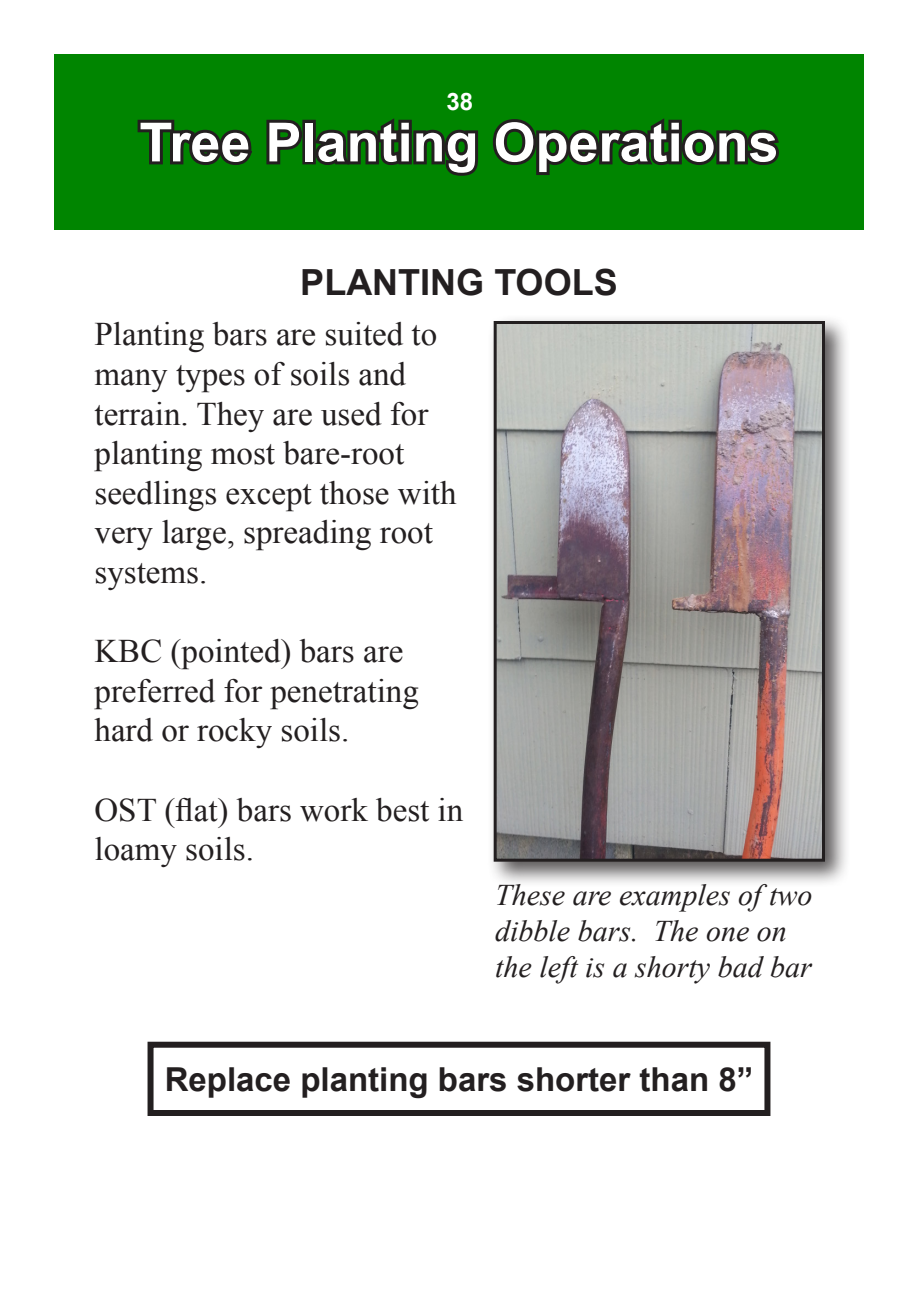
<style>
.page{position:relative;width:918px;height:1296px;background:#fff}
.page>*{position:absolute;margin:0;border:0;box-sizing:border-box;transform-origin:0 0}
.t1{font:700 54px "Arial";color:#fff}
.t2{font:700 36px "Arial";color:#231f20}
.t3{font:33px/39.6px "Times New Roman";color:#231f20}
.t4{font:700 33px "Arial";color:#231f20}
.t5{font:italic 30px/36px "Times New Roman";color:#231f20}
.t6{font:700 24px "Arial";color:#fff}
</style>
<div class="page">
<div style="left:54px;top:54px;width:810px;height:176px;background:#008500"></div>
<svg style="left:137px;top:119px;width:115px;height:46px"></svg>
<svg style="left:266px;top:118px;width:137px;height:47px"></svg>
<div style="left:398px;top:120px;width:14px;height:13px;border:6px solid #231f20"></div>
<div style="left:398px;top:130px;width:14px;height:34px;border:6px solid #231f20"></div>
<svg style="left:410px;top:125px;width:68px;height:51px"></svg>
<svg style="left:492px;top:118px;width:287px;height:57px"></svg>
<div style="left:148px;top:1042px;width:622px;height:74px;border:6px solid #231f20"></div>
<div style="left:487px;top:314px;width:364px;height:574px;background:#231f20;opacity:.75"></div>
<img style="left:498px;top:325px;width:323px;height:533px">
<div style="left:494px;top:321px;width:331px;height:541px;border:3px solid #231f20"></div>
<p class="t6" style="left:446px;top:86px;width:28px">38</p>
<p class="t1" style="left:139px;top:106px;width:641px">Tree Planting Operations</p>
<p class="t2" style="left:300px;top:258px;width:319px">PLANTING TOOLS</p>
<p class="t3" style="left:94px;top:314px;width:364px">Planting bars are suited to many types of soils and terrain. They are used for planting most bare-root seedlings except those with very large, spreading root systems.</p>
<p class="t3" style="left:94px;top:631px;width:326px">KBC (pointed) bars are preferred for penetrating hard or rocky soils.</p>
<p class="t3" style="left:94px;top:789px;width:370px">OST (flat) bars work best in loamy soils.</p>
<p class="t5" style="left:495px;top:876px;width:319px">These are examples of two dibble bars. The one on the left is a shorty bad bar</p>
<p class="t4" style="left:165px;top:1057px;width:590px">Replace planting bars shorter than 8”</p>
</div>
